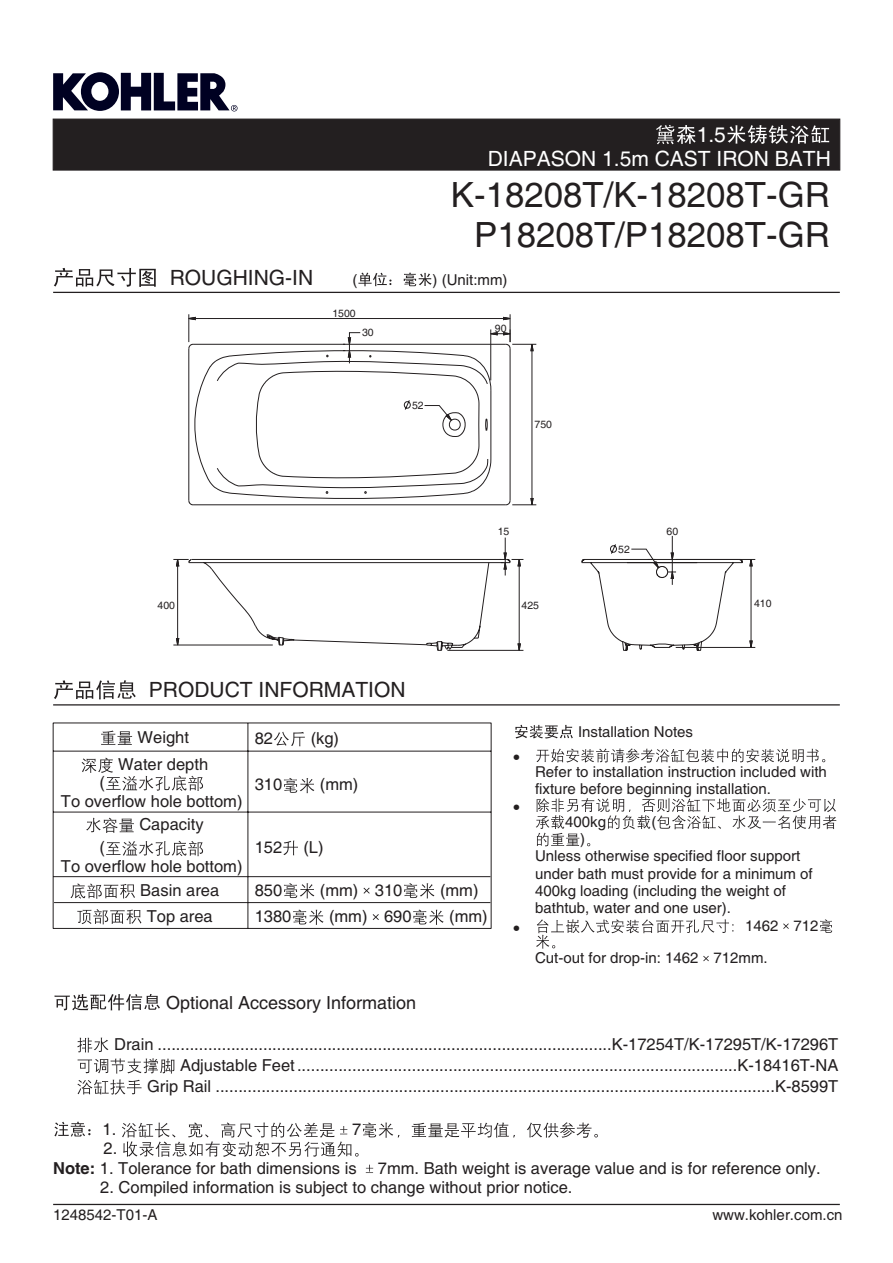
<style>
.page{position:relative;width:893px;height:1263px;background:#fff}
.page>*{position:absolute;margin:0;border:0;box-sizing:border-box;transform-origin:0 0}
.t1{font:34.8px/40px "Arial";color:#231f20;text-align:right}
.t2{font:21px "Arial";color:#231f20}
.t3{font:21px/24.2px "Arial";color:#fff}
.t4{font:18px "Arial";color:#231f20}
.t5{font:16.5px/21px "Arial";color:#231f20}
.t6{font:15px/17.4px "Arial";color:#231f20}
.t7{font:15px "Corel Font 4492";color:#231f20}
.t8{font:10.5px "Arial";color:#231f20}
.s1{font-weight:700}
</style>
<div class="page">
<hr style="left:53px;top:1204px;width:787px;height:1px;background:#231f20">
<div style="left:53px;top:119px;width:787px;height:51px;background:#231f20"></div>
<svg style="left:656px;top:125px;width:40px;height:19px"></svg>
<svg style="left:727px;top:125px;width:102px;height:19px"></svg>
<hr style="left:53px;top:292px;width:787px;height:1px;background:#231f20">
<svg style="left:54px;top:268px;width:102px;height:19px"></svg>
<svg style="left:358px;top:273px;width:33px;height:13px"></svg>
<svg style="left:404px;top:273px;width:28px;height:13px"></svg>
<hr style="left:53px;top:704px;width:787px;height:1px;background:#231f20">
<svg style="left:54px;top:680px;width:82px;height:19px"></svg>
<svg style="left:52px;top:722px;width:440px;height:207px"></svg>
<svg style="left:101px;top:730px;width:31px;height:15px"></svg>
<svg style="left:86px;top:818px;width:48px;height:15px"></svg>
<svg style="left:70px;top:883px;width:65px;height:16px"></svg>
<svg style="left:77px;top:909px;width:64px;height:15px"></svg>
<svg style="left:284px;top:883px;width:30px;height:15px"></svg>
<svg style="left:363px;top:887px;width:7px;height:7px"></svg>
<svg style="left:404px;top:883px;width:30px;height:15px"></svg>
<svg style="left:284px;top:778px;width:30px;height:15px"></svg>
<svg style="left:293px;top:909px;width:31px;height:16px"></svg>
<svg style="left:373px;top:914px;width:6px;height:6px"></svg>
<svg style="left:413px;top:909px;width:31px;height:16px"></svg>
<svg style="left:283px;top:841px;width:15px;height:14px"></svg>
<svg style="left:274px;top:732px;width:31px;height:14px"></svg>
<svg style="left:55px;top:994px;width:105px;height:16px"></svg>
<svg style="left:77px;top:1037px;width:31px;height:15px"></svg>
<svg style="left:78px;top:1058px;width:96px;height:15px"></svg>
<svg style="left:77px;top:1079px;width:64px;height:16px"></svg>
<svg style="left:82px;top:758px;width:121px;height:33px"></svg>
<svg style="left:106px;top:841px;width:97px;height:15px"></svg>
<svg style="left:515px;top:725px;width:58px;height:13px"></svg>
<svg style="left:536px;top:748px;width:289px;height:14px"></svg>
<svg style="left:536px;top:798px;width:300px;height:48px"></svg>
<svg style="left:783px;top:923px;width:6px;height:6px"></svg>
<svg style="left:820px;top:919px;width:12px;height:14px"></svg>
<svg style="left:536px;top:919px;width:198px;height:29px"></svg>
<svg style="left:703px;top:956px;width:6px;height:5px"></svg>
<svg style="left:53px;top:72px;width:185px;height:39px"></svg>
<svg style="left:188px;top:343px;width:551px;height:308px"></svg>
<svg style="left:530px;top:343px;width:4px;height:19px"></svg>
<hr style="left:195px;top:318px;width:309px;height:1px;background:#231f20">
<svg style="left:188px;top:314px;width:8px;height:28px"></svg>
<svg style="left:668px;top:536px;width:8px;height:52px"></svg>
<hr style="left:676px;top:647px;width:79px;height:1px;background:#231f20">
<hr style="left:676px;top:559px;width:79px;height:1px;background:#231f20">
<hr style="left:751px;top:566px;width:1px;height:75px;background:#231f20">
<svg style="left:749px;top:631px;width:4px;height:17px"></svg>
<svg style="left:749px;top:560px;width:4px;height:16px"></svg>
<svg style="left:630px;top:548px;width:31px;height:24px"></svg>
<hr style="left:490px;top:329px;width:1px;height:51px;background:#231f20">
<svg style="left:490px;top:314px;width:21px;height:28px"></svg>
<svg style="left:342px;top:332px;width:19px;height:35px"></svg>
<svg style="left:173px;top:399px;width:444px;height:252px"></svg>
<svg style="left:54px;top:1121px;width:37px;height:15px"></svg>
<svg style="left:412px;top:1122px;width:103px;height:16px"></svg>
<svg style="left:527px;top:1122px;width:71px;height:16px"></svg>
<svg style="left:122px;top:1122px;width:277px;height:35px"></svg>
<svg style="left:366px;top:1165px;width:7px;height:8px"></svg>
<p class="t3" style="left:488px;top:125px;width:345px;text-indent:209px">1.5<br>DIAPASON 1.5m CAST IRON BATH</p>
<h1 class="t1" style="left:451px;top:178px;width:380px">K-18208T/K-18208T-GR<br>P18208T/P18208T-GR</h1>
<p class="t2" style="left:170px;top:270px;width:145px">ROUGHING-IN</p>
<p class="t6" style="left:352px;top:272px;width:6px">(</p>
<p class="t6" style="left:432px;top:272px;width:77px">) (Unit:mm)</p>
<p class="t8" style="left:332px;top:310px;width:25px">1500</p>
<p class="t8" style="left:362px;top:329px;width:13px">30</p>
<p class="t8" style="left:412px;top:401px;width:13px">52</p>
<p class="t8" style="left:495px;top:324px;width:13px">90</p>
<p class="t8" style="left:535px;top:420px;width:19px">750</p>
<p class="t8" style="left:498px;top:528px;width:13px">15</p>
<p class="t8" style="left:157px;top:601px;width:19px">400</p>
<p class="t8" style="left:521px;top:601px;width:19px">425</p>
<p class="t8" style="left:618px;top:545px;width:13px">52</p>
<p class="t8" style="left:667px;top:528px;width:13px">60</p>
<p class="t8" style="left:754px;top:600px;width:19px">410</p>
<p class="t2" style="left:149px;top:682px;width:258px">PRODUCT INFORMATION</p>
<p class="t5" style="left:118px;top:725px;width:91px;line-height:27.5px;text-align:center">Weight<br>Water depth</p>
<p class="t5" style="left:255px;top:729px;width:20px">82</p>
<p class="t5" style="left:311px;top:729px;width:30px">(kg)</p>
<p class="t5" style="left:61px;top:774px;width:183px;line-height:19px;text-indent:39px">(<br>To overflow hole bottom)</p>
<p class="t5" style="left:139px;top:815px;width:66px">Capacity</p>
<p class="t5" style="left:61px;top:840px;width:183px;line-height:19px;text-indent:39px">(<br>To overflow hole bottom)</p>
<p class="t5" style="left:255px;top:776px;width:29px">310</p>
<p class="t5" style="left:320px;top:776px;width:40px">(mm)</p>
<p class="t5" style="left:255px;top:838px;width:29px">152</p>
<p class="t5" style="left:303px;top:838px;width:22px">(L)</p>
<p class="t5" style="left:140px;top:879px;width:80px;line-height:25.7px;text-align:center">Basin area<br>Top area</p>
<p class="t5" style="left:255px;top:881px;width:29px">850</p>
<p class="t5" style="left:320px;top:881px;width:84px">(mm) 310</p>
<p class="t5" style="left:440px;top:881px;width:40px">(mm)</p>
<p class="t5" style="left:255px;top:907px;width:38px">1380</p>
<p class="t5" style="left:329px;top:907px;width:84px">(mm) 690</p>
<p class="t5" style="left:449px;top:907px;width:40px">(mm)</p>
<p class="t7" style="left:514px;top:746px;width:7px">-</p>
<p class="t7" style="left:514px;top:796px;width:7px">-</p>
<p class="t7" style="left:514px;top:917px;width:7px">-</p>
<p class="t6" style="left:578px;top:724px;width:117px">Installation Notes</p>
<p class="t6" style="left:535px;top:764px;width:293px">Refer to installation instruction included with fixture before beginning installation.</p>
<p class="t6" style="left:565px;top:814px;width:42px">400kg</p>
<p class="t6" style="left:651px;top:814px;width:6px">(</p>
<p class="t6" style="left:580px;top:831px;width:6px">)</p>
<p class="t6" style="left:535px;top:849px;width:267px">Unless otherwise specified floor support</p>
<p class="t6" style="left:535px;top:866px;width:279px">under bath must provide for a minimum of</p>
<p class="t6" style="left:535px;top:883px;width:252px">400kg loading (including the weight of</p>
<p class="t6" style="left:535px;top:901px;width:197px">bathtub, water and one user).</p>
<p class="t6" style="left:745px;top:918px;width:75px">1462 712</p>
<p class="t6" style="left:535px;top:951px;width:234px">Cut-out for drop-in: 1462 712mm.</p>
<p class="t4" style="left:166px;top:996px;width:252px">Optional Accessory Information</p>
<p class="t5" style="left:114px;top:1035px;width:726px;text-align:right">Drain ...................................................................................................K-17254T/K-17295T/K-17296T<br>Adjustable Feet................................................................................................K-18416T-NA<br>Grip Rail ..........................................................................................................................K-8599T</p>
<p class="t5" style="left:103px;top:1120px;width:15px">1.</p>
<p class="t5" style="left:352px;top:1120px;width:11px">7</p>
<p class="t5" style="left:53px;top:1140px;width:305px;line-height:19.6px;text-indent:50px">2.<br><span class="s1">Note:</span> 1. Tolerance for bath dimensions is</p>
<p class="t5" style="left:378px;top:1159px;width:444px">7mm. Bath weight is average value and is for reference only.</p>
<p class="t5" style="left:100px;top:1178px;width:474px">2. Compiled information is subject to change without prior notice.</p>
<p class="t6" style="left:53px;top:1208px;width:106px">1248542-T01-A</p>
<p class="t6" style="left:712px;top:1208px;width:132px">www.kohler.com.cn</p>
</div>
